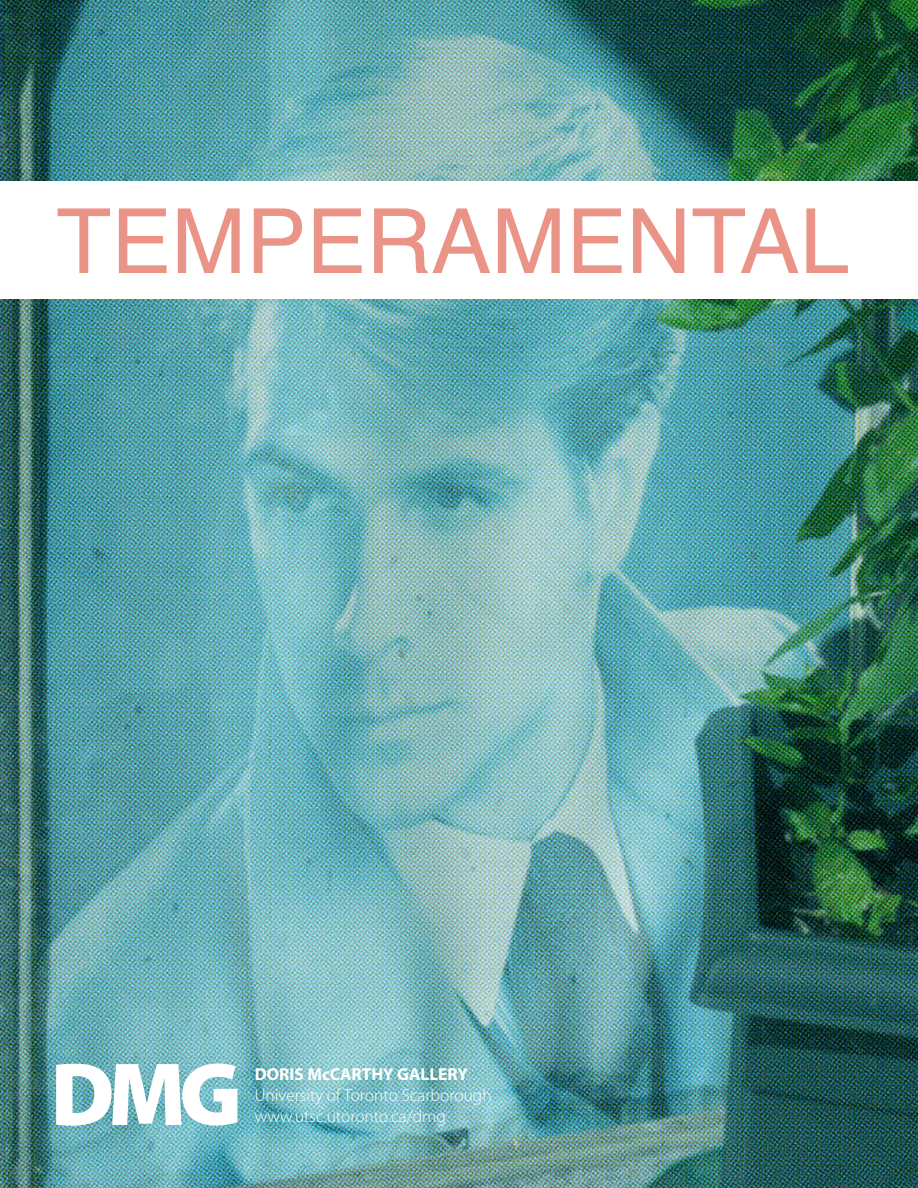
<style>
.page{position:relative;width:918px;height:1188px;background:#fff}
.page>*{position:absolute;margin:0;border:0;box-sizing:border-box;transform-origin:0 0}
.t1{font:90px "Helvetica";color:#ea9488}
.t2{font:300 17.4px/20.9px "Myriad Pro";color:#fff}
.t3{font:700 17.4px "Myriad Pro";color:#fff}
</style>
<div class="page">
<img style="left:0;top:0;width:918px;height:1188px">
<div style="left:0;top:182px;width:918px;height:117px;background:#fff"></div>
<img style="left:56px;top:1064px;width:181px;height:61px">
<h1 class="t1" style="left:56px;top:172px;width:795px">TEMPERAMENTAL</h1>
<p class="t3" style="left:255px;top:1064px;width:215px">DORIS McCARTHY GALLERY</p>
<p class="t2" style="left:255px;top:1085px;width:238px">University of Toronto Scarborough www.utsc.utoronto.ca/dmg</p>
</div>
